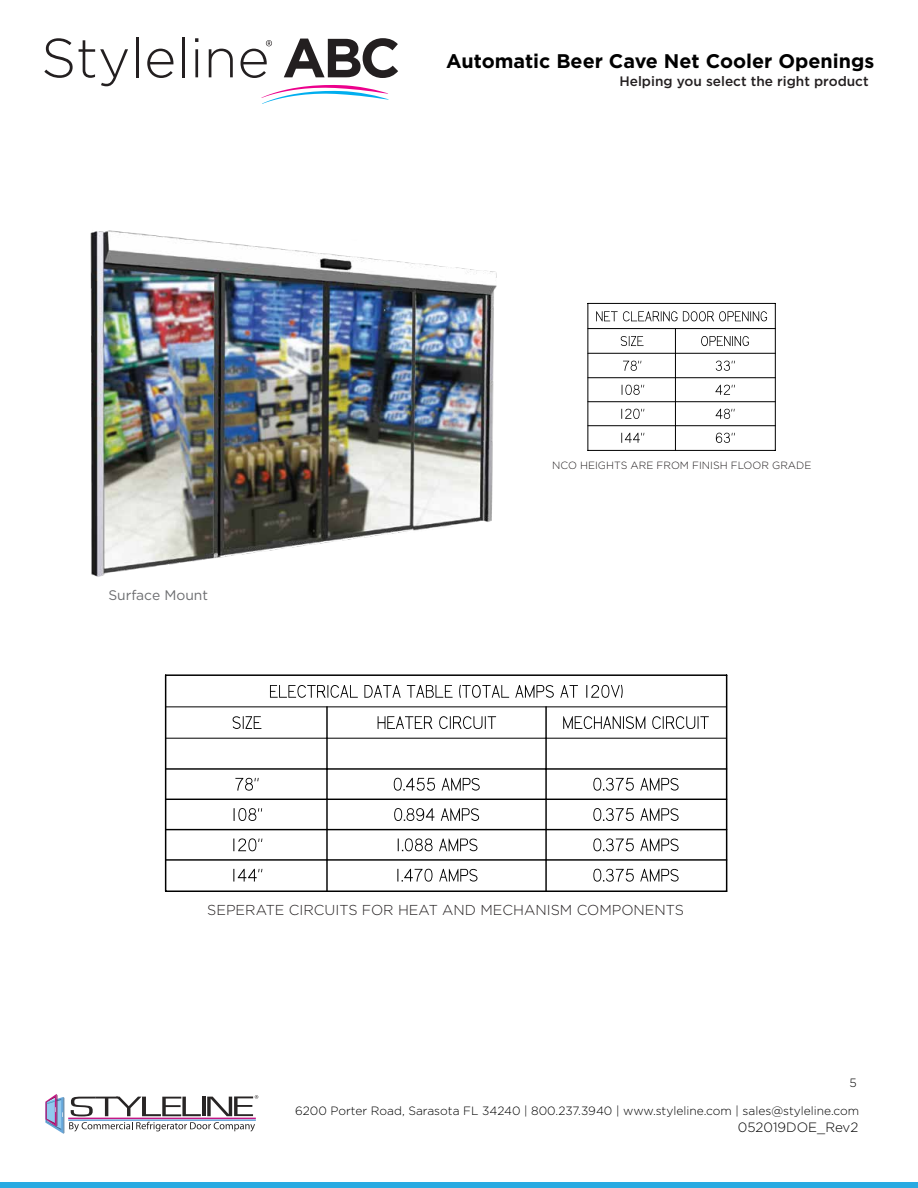
<style>
.page{position:relative;width:918px;height:1188px;background:#fff}
.page>*{position:absolute;margin:0;border:0;box-sizing:border-box;transform-origin:0 0}
.t1{font:300 55.05px "Gotham";color:#231f20}
.t2{font:700 19.65px "Gotham";color:#010101}
.t3{font:300 14.4px "Gotham";color:#231f20}
.t4{font:13.8px "Gotham";color:#6d6e71}
.t5{font:500 13.65px "Gotham";color:#231f20}
.t6{font:300 13.5px "Gotham";color:#010101}
.t7{font:300 12px "Gotham";color:#010101}
.t8{font:300 10.5px "Gotham";color:#231f20}
.s1{font-weight:700}
</style>
<div class="page">
<svg style="left:266px;top:40px;width:6px;height:6px"></svg>
<svg style="left:261px;top:85px;width:128px;height:19px"></svg>
<svg style="left:45px;top:1094px;width:213px;height:40px"></svg>
<svg style="left:270px;top:685px;width:88px;height:13px"></svg>
<svg style="left:364px;top:685px;width:259px;height:13px"></svg>
<hr style="left:166px;top:706px;width:561px;height:1px;background:#000">
<svg style="left:233px;top:716px;width:28px;height:13px"></svg>
<hr style="left:326px;top:707px;width:2px;height:31px;background:#000">
<svg style="left:378px;top:716px;width:55px;height:13px"></svg>
<svg style="left:439px;top:716px;width:57px;height:13px"></svg>
<hr style="left:545px;top:707px;width:2px;height:31px;background:#000">
<svg style="left:563px;top:716px;width:146px;height:13px"></svg>
<hr style="left:166px;top:738px;width:561px;height:1px;background:#000">
<hr style="left:166px;top:768px;width:561px;height:2px;background:#000">
<hr style="left:545px;top:738px;width:2px;height:31px;background:#000">
<hr style="left:326px;top:738px;width:2px;height:31px;background:#000">
<svg style="left:235px;top:778px;width:24px;height:13px"></svg>
<hr style="left:326px;top:769px;width:2px;height:30px;background:#000">
<svg style="left:394px;top:778px;width:86px;height:13px"></svg>
<hr style="left:545px;top:769px;width:2px;height:30px;background:#000">
<svg style="left:593px;top:778px;width:86px;height:13px"></svg>
<hr style="left:166px;top:799px;width:561px;height:1px;background:#000">
<svg style="left:234px;top:808px;width:28px;height:13px"></svg>
<hr style="left:326px;top:799px;width:2px;height:31px;background:#000">
<svg style="left:394px;top:808px;width:85px;height:13px"></svg>
<hr style="left:545px;top:799px;width:2px;height:31px;background:#000">
<svg style="left:593px;top:808px;width:86px;height:13px"></svg>
<hr style="left:166px;top:829px;width:561px;height:1px;background:#000">
<svg style="left:233px;top:838px;width:29px;height:13px"></svg>
<hr style="left:326px;top:830px;width:2px;height:30px;background:#000">
<svg style="left:398px;top:838px;width:79px;height:13px"></svg>
<hr style="left:545px;top:830px;width:2px;height:30px;background:#000">
<svg style="left:593px;top:838px;width:86px;height:13px"></svg>
<hr style="left:166px;top:859px;width:561px;height:2px;background:#000">
<svg style="left:233px;top:869px;width:29px;height:13px"></svg>
<hr style="left:326px;top:860px;width:2px;height:31px;background:#000">
<svg style="left:397px;top:869px;width:80px;height:13px"></svg>
<hr style="left:545px;top:860px;width:2px;height:31px;background:#000">
<svg style="left:593px;top:869px;width:86px;height:13px"></svg>
<hr style="left:165px;top:675px;width:1px;height:216px;background:#000">
<hr style="left:166px;top:674px;width:561px;height:2px;background:#000">
<hr style="left:726px;top:675px;width:1px;height:216px;background:#000">
<hr style="left:166px;top:891px;width:561px;height:1px;background:#000">
<svg style="left:596px;top:311px;width:171px;height:10px"></svg>
<hr style="left:588px;top:328px;width:187px;height:1px;background:#000">
<svg style="left:621px;top:336px;width:23px;height:10px"></svg>
<svg style="left:701px;top:336px;width:48px;height:10px"></svg>
<hr style="left:588px;top:353px;width:187px;height:1px;background:#000">
<svg style="left:623px;top:361px;width:18px;height:10px"></svg>
<svg style="left:716px;top:361px;width:19px;height:10px"></svg>
<hr style="left:588px;top:377px;width:187px;height:1px;background:#000">
<svg style="left:622px;top:385px;width:22px;height:10px"></svg>
<svg style="left:715px;top:385px;width:20px;height:10px"></svg>
<hr style="left:588px;top:401px;width:187px;height:1px;background:#000">
<svg style="left:621px;top:409px;width:23px;height:10px"></svg>
<svg style="left:716px;top:409px;width:19px;height:10px"></svg>
<hr style="left:588px;top:425px;width:187px;height:1px;background:#000">
<svg style="left:621px;top:433px;width:23px;height:10px"></svg>
<svg style="left:675px;top:329px;width:1px;height:121px"></svg>
<svg style="left:716px;top:433px;width:19px;height:10px"></svg>
<hr style="left:588px;top:303px;width:1px;height:147px;background:#000">
<hr style="left:588px;top:303px;width:187px;height:1px;background:#000">
<hr style="left:775px;top:303px;width:1px;height:147px;background:#000">
<hr style="left:588px;top:450px;width:187px;height:1px;background:#000">
<img style="left:90px;top:230px;width:407px;height:347px">
<div style="left:1px;top:1183px;width:917px;height:5px;background:#28aae2"></div>
<h1 class="t1" style="left:41px;top:23px;width:361px">Styleline <span class="s1">ABC</span></h1>
<h2 class="t2" style="left:446px;top:48px;width:430px">Automatic Beer Cave Net Cooler Openings</h2>
<p class="t5" style="left:619px;top:73px;width:251px">Helping you select the right product</p>
<p class="t4" style="left:108px;top:586px;width:101px">Surface Mount</p>
<p class="t8" style="left:552px;top:458px;width:261px">NCO HEIGHTS ARE FROM FINISH FLOOR GRADE</p>
<p class="t3" style="left:207px;top:901px;width:478px">SEPERATE CIRCUITS FOR HEAT AND MECHANISM COMPONENTS</p>
<p class="t7" style="left:850px;top:1075px;width:9px">5</p>
<p class="t6" style="left:738px;top:1118px;width:122px">052019DOE_Rev2</p>
<p class="t7" style="left:295px;top:1103px;width:566px">6200 Porter Road, Sarasota FL 34240 | 800.237.3940 | www.styleline.com | sales@styleline.com</p>
</div>
